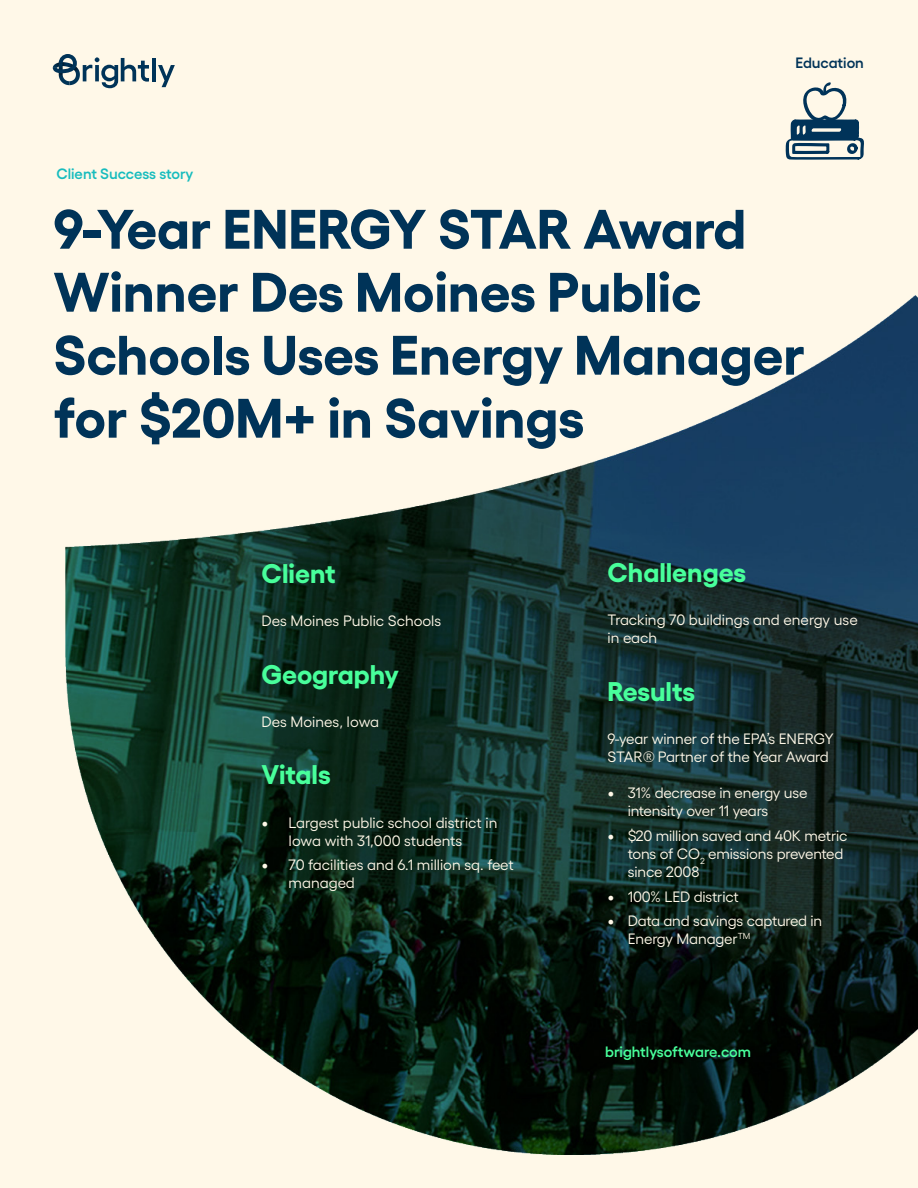
<style>
.page{position:relative;width:918px;height:1188px;background:#fff8e8}
.page>*{position:absolute;margin:0;border:0;box-sizing:border-box;transform-origin:0 0}
.t1{font:700 55.5px/63px "Yellix";color:#003358}
.t2{font:700 27px "Yellix";color:#48ff9b}
.t3{font:15px/18px "Yellix";letter-spacing:-.01em;color:#fff8e8}
.t4{font:600 15px "Yellix";color:#48ff9b}
.t5{font:600 15px "Yellix";color:#17bcbe}
.t6{font:600 15px "Yellix";color:#003358}
.s1{font-family:"Minion Pro";font-size:18px}
</style>
<div class="page">
<img style="left:66px;top:295px;width:852px;height:859px">
<svg style="left:53px;top:54px;width:24px;height:31px"></svg>
<svg style="left:83px;top:57px;width:66px;height:31px;background:#abb7b8"></svg>
<hr style="left:152px;top:58px;width:4px;height:23px;background:#003358">
<svg style="left:158px;top:65px;width:17px;height:22px"></svg>
<svg style="left:786px;top:82px;width:78px;height:78px;background:#9cacb0"></svg>
<p class="t5" style="left:56px;top:162px;width:139px">Client Success story</p>
<p class="t6" style="left:795px;top:51px;width:70px">Education</p>
<h1 class="t1" style="left:53px;top:191px;width:753px">9-Year ENERGY STAR Award<br>Winner Des Moines Public<br>Schools Uses Energy Manager for $20M+ in Savings</h1>
<h2 class="t2" style="left:262px;top:551px;width:76px">Client</h2>
<p class="t3" style="left:262px;top:610px;width:181px">Des Moines Public Schools</p>
<h2 class="t2" style="left:262px;top:652px;width:139px">Geography</h2>
<p class="t3" style="left:262px;top:711px;width:119px">Des Moines, Iowa</p>
<h2 class="t2" style="left:262px;top:753px;width:71px">Vitals</h2>
<p class="t3" style="left:262px;top:812px;width:237px;text-align:center"><span class="s1">•</span> Largest public school district in<br>Iowa with 31,000 students</p>
<p class="t3" style="left:289px;top:855px;width:227px;text-indent:-27px"><span class="s1">•</span> 70 facilities and 6.1 million sq. feet managed</p>
<h2 class="t2" style="left:608px;top:551px;width:140px">Challenges</h2>
<p class="t3" style="left:608px;top:610px;width:252px">Tracking 70 buildings and energy use in each</p>
<h2 class="t2" style="left:608px;top:670px;width:89px">Results</h2>
<p class="t3" style="left:608px;top:728px;width:228px">9-year winner of the EPA’s ENERGY<br>STAR® Partner of the Year Award</p>
<p class="t3" style="left:628px;top:782px;width:181px;text-indent:-20px"><span class="s1">•</span> 31% decrease in energy use intensity over 11 years</p>
<p class="t3" style="left:628px;top:825px;width:221px;text-indent:-20px"><span class="s1">•</span> $20 million saved and 40K metric tons of CO<sub>2</sub> emissions prevented since 2008</p>
<p class="t3" style="left:608px;top:886px;width:133px"><span class="s1">•</span> 100% LED district</p>
<p class="t3" style="left:628px;top:911px;width:196px;text-indent:-20px"><span class="s1">•</span> Data and savings captured in<br>Energy Manager<sup>TM</sup></p>
<p class="t4" style="left:605px;top:1040px;width:147px">brightlysoftware.com</p>
</div>
